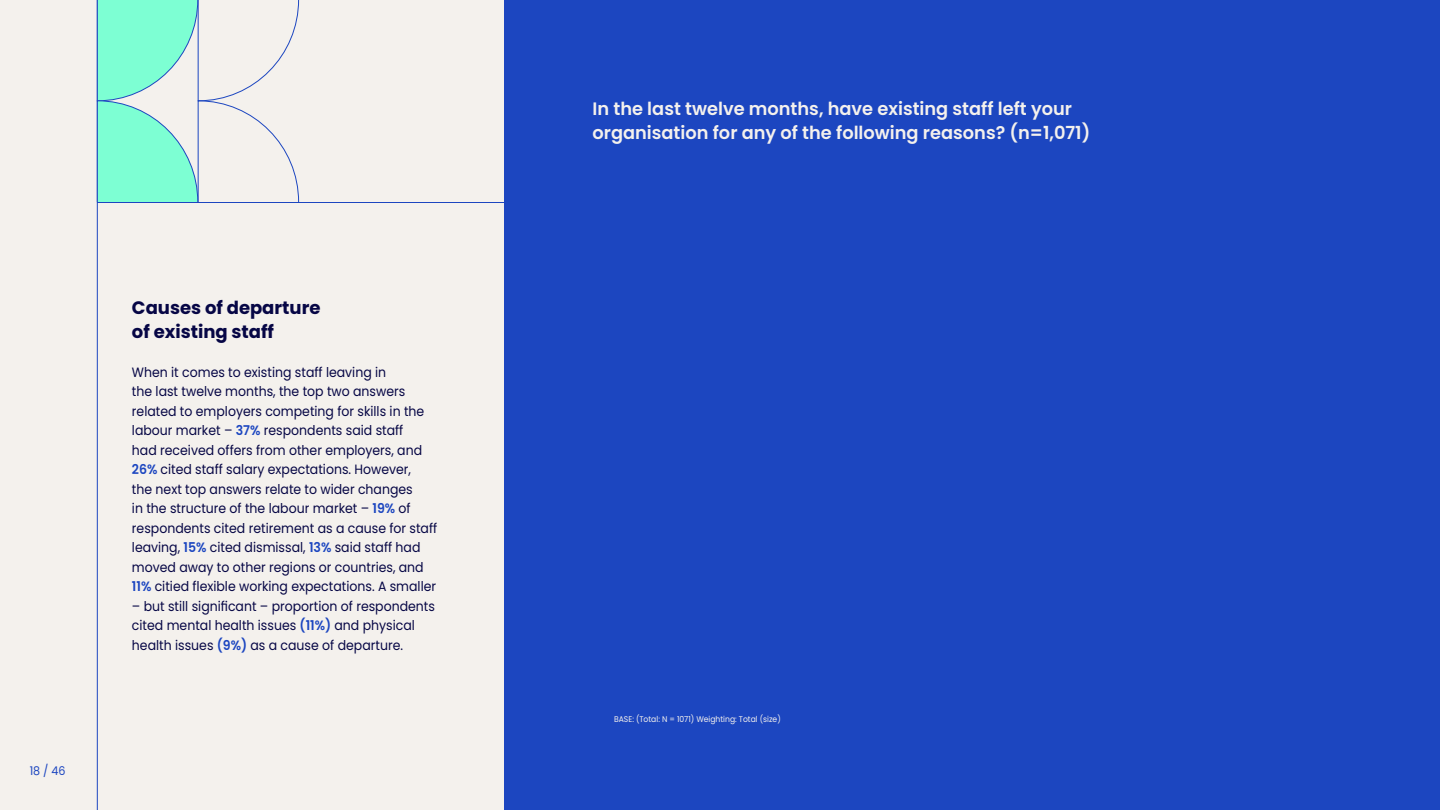
<style>
.page{position:relative;width:1440px;height:810px;background:#fff}
.page>*{position:absolute;margin:0;border:0;box-sizing:border-box;transform-origin:0 0}
.Table_page_headingd{font:600 18px/24px "Poppins";color:#f4f1ed}
.t1{font:700 18px/24px "Poppins";color:#060645}
.t2{font:13.5px/19.5px "Poppins";color:#060645;scale:.93 1}
.t3{font:12px "Poppins";color:#1c46c0;scale:.93 1}
.t4{font:8.25px "Poppins";color:#f4f1ed;scale:.93 1}
.s1{font-weight:600;color:#1c46c0}
</style>
<div class="page">
<div style="left:0;top:0;width:504px;height:810px;background:#f4f1ed"></div>
<div style="left:504px;top:0;width:936px;height:810px;background:#1c46c0"></div>
<hr style="left:97px;top:0;width:1px;height:810px;background:#1c46c0">
<svg style="left:97px;top:0;width:202px;height:202px;background:#c0f1e1"></svg>
<hr style="left:97px;top:202px;width:407px;height:1px;background:#1c46c0">
<p class="t3" style="left:30px;top:764px;width:40px">18 / 46</p>
<p class="t1" style="left:132px;top:296px;width:190px">Causes of departure of existing staff</p>
<p class="t2" style="left:132px;top:363px;width:330px">When it comes to existing staff leaving in<br>the last twelve months, the top two answers related to employers competing for skills in the labour market – <span class="s1">37%</span> respondents said staff<br>had received offers from other employers, and <span class="s1">26%</span> cited staff salary expectations. However,<br>the next top answers relate to wider changes<br>in the structure of the labour market – <span class="s1">19%</span> of respondents cited retirement as a cause for staff leaving, <span class="s1">15%</span> cited dismissal, <span class="s1">13%</span> said staff had moved away to other regions or countries, and <span class="s1">11%</span> citied flexible working expectations. A smaller</p>
<p class="t2" style="left:132px;top:597px;width:327px">– but still significant – proportion of respondents cited mental health issues <span class="s1">(11%)</span> and physical health issues <span class="s1">(9%)</span> as a cause of departure.</p>
<p class="Table_page_headingd" style="left:592px;top:97px;width:499px">In the last twelve months, have existing staff left your organisation for any of the following reasons? (n=1,071)</p>
<p class="t4" style="left:614px;top:714px;width:181px">BASE: (Total: N = 1071) Weighting: Total (size)</p>
</div>
